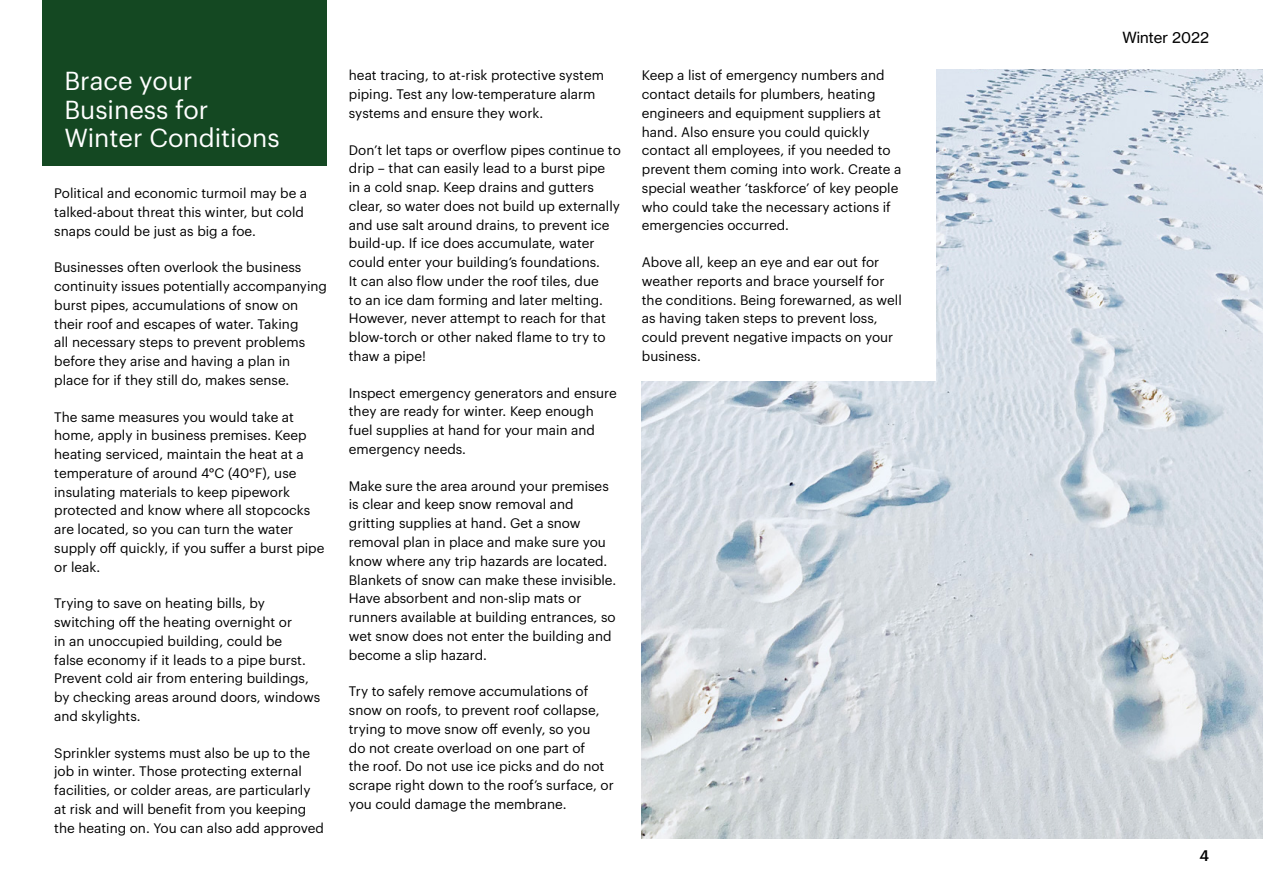
<style>
.page{position:relative;width:1263px;height:893px;background:#fff}
.page>*{position:absolute;margin:0;border:0;box-sizing:border-box;transform-origin:0 0}
.t1{font:25.5px/28.5px "Graphik";color:#fff}
.t2{font:15px "N Haas Grotesk TX Pro 55 Rg";color:#000}
.t3{font:500 15px "Graphik";color:#000}
.t4{font:13.5px/18.8px "Graphik";color:#000}
</style>
<div class="page">
<div style="left:43px;top:0;width:284px;height:166px;background:#144822"></div>
<img style="left:642px;top:69px;width:621px;height:770px">
<div style="left:600px;top:0;width:336px;height:381px;background:#fff"></div>
<h1 class="t1" style="left:64px;top:65px;width:217px">Brace your<br>Business for<br>Winter Conditions</h1>
<p class="t4" style="left:54px;top:183px;width:254px">Political and economic turmoil may be a talked-about threat this winter, but cold snaps could be just as big a foe.</p>
<p class="t4" style="left:54px;top:257px;width:274px">Businesses often overlook the business continuity issues potentially accompanying burst pipes, accumulations of snow on their roof and escapes of water. Taking<br>all necessary steps to prevent problems before they arise and having a plan in place for if they still do, makes sense.</p>
<p class="t4" style="left:54px;top:406px;width:272px">The same measures you would take at home, apply in business premises. Keep heating serviced, maintain the heat at a temperature of around 4°C (40°F), use insulating materials to keep pipework protected and know where all stopcocks are located, so you can turn the water supply off quickly, if you suffer a burst pipe or leak.</p>
<p class="t4" style="left:54px;top:593px;width:267px">Trying to save on heating bills, by switching off the heating overnight or<br>in an unoccupied building, could be<br>false economy if it leads to a pipe burst.<br>Prevent cold air from entering buildings, by checking areas around doors, windows and skylights.</p>
<p class="t4" style="left:54px;top:742px;width:271px">Sprinkler systems must also be up to the job in winter. Those protecting external facilities, or colder areas, are particularly at risk and will benefit from you keeping the heating on. You can also add approved</p>
<p class="t4" style="left:349px;top:65px;width:257px">heat tracing, to at-risk protective system piping. Test any low-temperature alarm systems and ensure they work.</p>
<p class="t4" style="left:349px;top:139px;width:273px">Don’t let taps or overflow pipes continue to drip – that can easily lead to a burst pipe<br>in a cold snap. Keep drains and gutters clear, so water does not build up externally and use salt around drains, to prevent ice build-up. If ice does accumulate, water could enter your building’s foundations.<br>It can also flow under the roof tiles, due<br>to an ice dam forming and later melting.<br>However, never attempt to reach for that blow-torch or other naked flame to try to thaw a pipe!</p>
<p class="t4" style="left:349px;top:382px;width:269px">Inspect emergency generators and ensure they are ready for winter. Keep enough fuel supplies at hand for your main and emergency needs.</p>
<p class="t4" style="left:349px;top:475px;width:269px">Make sure the area around your premises is clear and keep snow removal and gritting supplies at hand. Get a snow removal plan in place and make sure you know where any trip hazards are located.<br>Blankets of snow can make these invisible.<br>Have absorbent and non-slip mats or runners available at building entrances, so wet snow does not enter the building and become a slip hazard.</p>
<p class="t4" style="left:349px;top:681px;width:266px">Try to safely remove accumulations of snow on roofs, to prevent roof collapse, trying to move snow off evenly, so you<br>do not create overload on one part of<br>the roof. Do not use ice picks and do not scrape right down to the roof’s surface, or you could damage the membrane.</p>
<p class="t4" style="left:642px;top:65px;width:261px">Keep a list of emergency numbers and contact details for plumbers, heating engineers and equipment suppliers at hand. Also ensure you could quickly contact all employees, if you needed to prevent them coming into work. Create a special weather ‘taskforce’ of key people who could take the necessary actions if emergencies occurred.</p>
<p class="t4" style="left:642px;top:252px;width:261px">Above all, keep an eye and ear out for weather reports and brace yourself for the conditions. Being forewarned, as well as having taken steps to prevent loss, could prevent negative impacts on your business.</p>
<p class="t2" style="left:1122px;top:29px;width:88px">Winter 2022</p>
<p class="t3" style="left:1199px;top:844px;width:11px">4</p>
</div>
